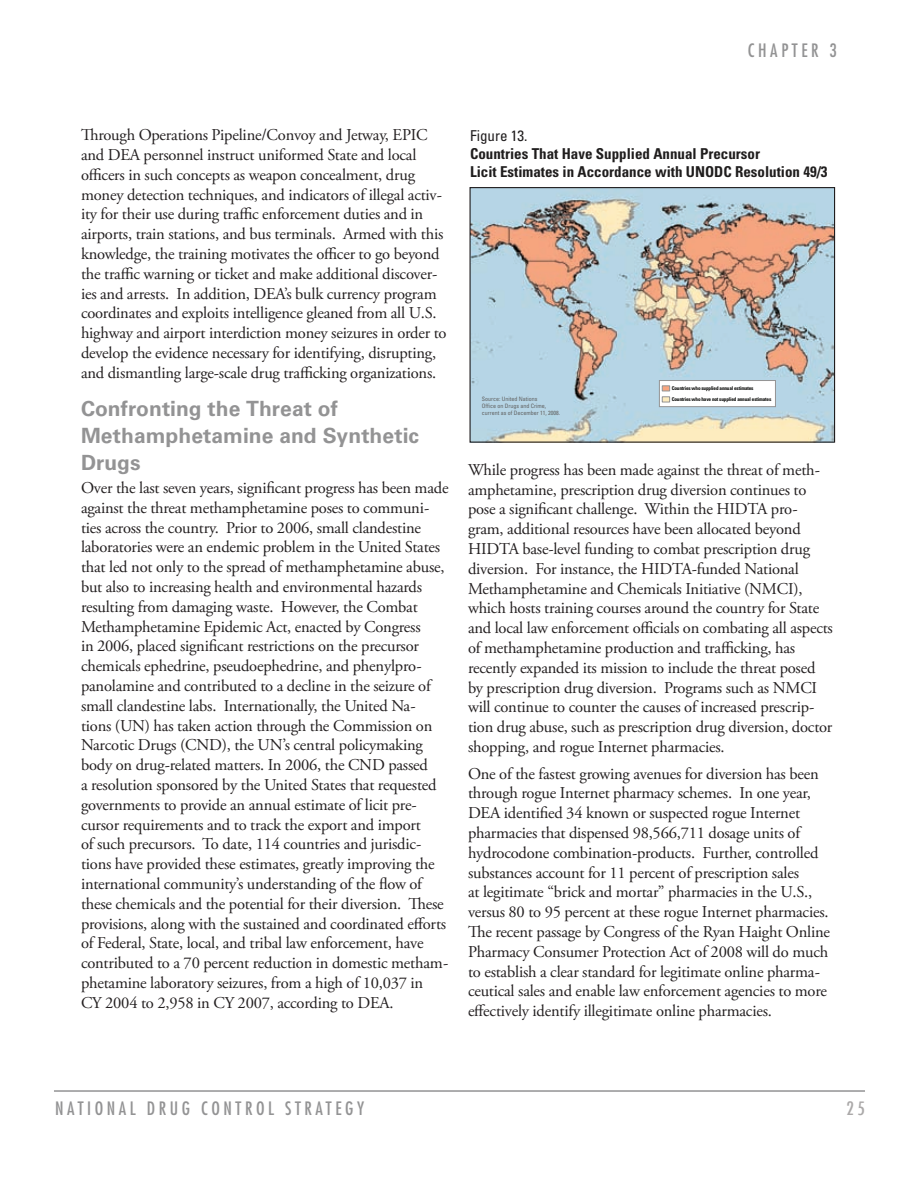
<style>
.page{position:relative;width:918px;height:1188px;background:#fff}
.page>*{position:absolute;margin:0;border:0;box-sizing:border-box;transform-origin:0 0}
.Sub_head{font:700 21px/27px "Univers LT Std";letter-spacing:.005em;color:#939394}
.t1{font:condensed 18px "Futura Std";letter-spacing:.2em;color:#939394}
.t2{font:500 condensed 18px "Futura";color:#aba9a9}
.body{font:16.5px/19.8px "Adobe Garamond Pro";letter-spacing:-.015em;color:#231f20}
.t3{font:700 condensed 15px/18px "Univers LT Std";color:#1f1d1d}
.t4{font:condensed 6px/7.2px "Univers LT Std";color:#626363}
.t5{font:700 condensed 5.1px "Univers LT Std";letter-spacing:-.025em;color:#040503}
.s1{font-weight:400;color:#201d1e}
</style>
<div class="page">
<hr style="left:54px;top:1090px;width:811px;height:2px;background:#939394">
<img style="left:472px;top:189px;width:361px;height:252px">
<div style="left:659px;top:380px;width:117px;height:27px;background:#fff;border:1px solid #949494"></div>
<svg style="left:662px;top:386px;width:8px;height:5px"></svg>
<svg style="left:662px;top:397px;width:8px;height:5px"></svg>
<div style="left:470px;top:187px;width:365px;height:256px;border:1px solid #201d1e"></div>
<p class="t1" style="left:748px;top:39px;width:91px">CHAPTER 3</p>
<p class="body" style="left:81px;top:126px;width:367px">Through Operations Pipeline/Convoy and Jetway, EPIC and DEA personnel instruct uniformed State and local officers in such concepts as weapon concealment, drug money detection techniques, and indicators of illegal activ&shy;ity for their use during traffic enforcement duties and in airports, train stations, and bus terminals. Armed with this knowledge, the training motivates the officer to go beyond the traffic warning or ticket and make additional discover&shy;ies and arrests. In addition, DEA’s bulk currency program coordinates and exploits intelligence gleaned from all U.S. highway and airport interdiction money seizures in order to develop the evidence necessary for identifying, disrupting, and dismantling large-scale drug trafficking organizations.</p>
<p class="Sub_head" style="left:81px;top:395px;width:340px">Confronting the Threat of<br>Methamphetamine and Synthetic<br>Drugs</p>
<p class="body" style="left:81px;top:478px;width:369px">Over the last seven years, significant progress has been made against the threat methamphetamine poses to communi&shy;ties across the country. Prior to 2006, small clandestine laboratories were an endemic problem in the United States that led not only to the spread of methamphetamine abuse, but also to increasing health and environmental hazards resulting from damaging waste. However, the Combat Methamphetamine Epidemic Act, enacted by Congress<br>in 2006, placed significant restrictions on the precursor chemicals ephedrine, pseudoephedrine, and phenylpro&shy;panolamine and contributed to a decline in the seizure of small clandestine labs. Internationally, the United Na&shy;tions (UN) has taken action through the Commission on Narcotic Drugs (CND), the UN’s central policymaking body on drug-related matters. In 2006, the CND passed<br>a resolution sponsored by the United States that requested governments to provide an annual estimate of licit pre&shy;cursor requirements and to track the export and import<br>of such precursors. To date, 114 countries and jurisdic&shy;tions have provided these estimates, greatly improving the international community’s understanding of the flow of these chemicals and the potential for their diversion. These provisions, along with the sustained and coordinated efforts of Federal, State, local, and tribal law enforcement, have contributed to a 70 percent reduction in domestic metham&shy;phetamine laboratory seizures, from a high of 10,037 in<br>CY 2004 to 2,958 in CY 2007, according to DEA.</p>
<p class="t3" style="left:470px;top:126px;width:359px"><span class="s1">Figure 13.<br></span>Countries That Have Supplied Annual Precursor<br>Licit Estimates in Accordance with UNODC Resolution 49/3</p>
<p class="t5" style="left:672px;top:385px;width:83px">Countries who supplied annual estimates</p>
<p class="t4" style="left:482px;top:395px;width:57px">Source: United Nations</p>
<p class="t5" style="left:672px;top:396px;width:101px">Countries who have not supplied annual estimates</p>
<p class="t4" style="left:482px;top:402px;width:80px">Office on Drugs and Crime, current as of December 11, 2008.</p>
<p class="body" style="left:468px;top:460px;width:366px">While progress has been made against the threat of meth&shy;amphetamine, prescription drug diversion continues to pose a significant challenge. Within the HIDTA pro&shy;gram, additional resources have been allocated beyond HIDTA base-level funding to combat prescription drug diversion. For instance, the HIDTA-funded National Methamphetamine and Chemicals Initiative (NMCI), which hosts training courses around the country for State and local law enforcement officials on combating all aspects of methamphetamine production and trafficking, has recently expanded its mission to include the threat posed by prescription drug diversion. Programs such as NMCI will continue to counter the causes of increased prescrip&shy;tion drug abuse, such as prescription drug diversion, doctor shopping, and rogue Internet pharmacies.</p>
<p class="body" style="left:468px;top:764px;width:364px">One of the fastest growing avenues for diversion has been through rogue Internet pharmacy schemes. In one year, DEA identified 34 known or suspected rogue Internet pharmacies that dispensed 98,566,711 dosage units of hydrocodone combination-products. Further, controlled substances account for 11 percent of prescription sales<br>at legitimate “brick and mortar” pharmacies in the U.S., versus 80 to 95 percent at these rogue Internet pharmacies.<br>The recent passage by Congress of the Ryan Haight Online Pharmacy Consumer Protection Act of 2008 will do much to establish a clear standard for legitimate online pharma&shy;ceutical sales and enable law enforcement agencies to more effectively identify illegitimate online pharmacies.</p>
<p class="t1" style="left:55px;top:1097px;width:310px">NATIONAL DRUG CONTROL STRATEGY</p>
<p class="t2" style="left:847px;top:1096px;width:20px">25</p>
</div>
